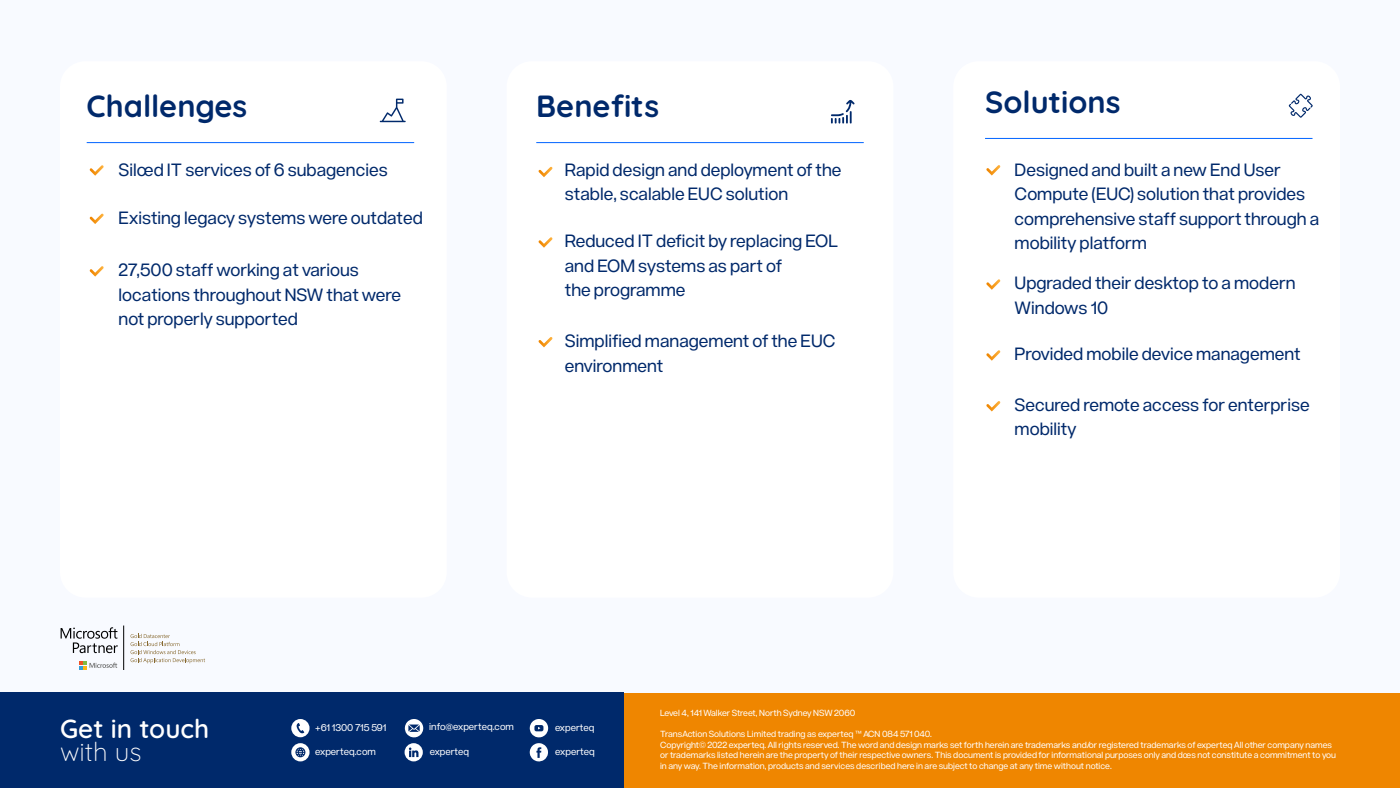
<style>
.page{position:relative;width:1400px;height:788px;background:#fff}
.page>*{position:absolute;margin:0;border:0;box-sizing:border-box;transform-origin:0 0}
.t1{font:700 30.62px "Quicksand";color:#00296b}
.t2{font:600 26.07px "Quicksand";color:#fff}
.t3{font:300 26.07px "Quicksand";color:#fff}
.t4{font:17.5px/24.5px "Acronym";color:#00296b}
.t5{font:9.71px "Acronym";color:#fff}
.t6{font:8.75px/10.5px "Acronym";color:#fff}
</style>
<div class="page">
<div style="left:0;top:0;width:1400px;height:699px;background:#f8faff"></div>
<div style="left:60px;top:61px;width:387px;height:536px;background:#fff;border-radius:25px"></div>
<div style="left:507px;top:61px;width:386px;height:536px;background:#fff;border-radius:25px"></div>
<div style="left:953px;top:61px;width:387px;height:536px;background:#fff;border-radius:25px"></div>
<div style="left:0;top:693px;width:1400px;height:95px;background:#ef8600"></div>
<div style="left:0;top:693px;width:624px;height:95px;background:#00296b"></div>
<svg style="left:90px;top:165px;width:14px;height:11px"></svg>
<svg style="left:90px;top:214px;width:14px;height:10px"></svg>
<svg style="left:380px;top:99px;width:26px;height:23px"></svg>
<hr style="left:87px;top:142px;width:327px;height:1px;background:#0064ff">
<svg style="left:538px;top:167px;width:15px;height:10px"></svg>
<svg style="left:538px;top:237px;width:15px;height:11px"></svg>
<svg style="left:538px;top:337px;width:15px;height:10px"></svg>
<svg style="left:831px;top:100px;width:24px;height:24px"></svg>
<hr style="left:536px;top:142px;width:328px;height:1px;background:#0064ff">
<svg style="left:986px;top:165px;width:14px;height:10px"></svg>
<svg style="left:986px;top:279px;width:14px;height:11px"></svg>
<hr style="left:985px;top:138px;width:328px;height:1px;background:#0064ff">
<svg style="left:1289px;top:94px;width:24px;height:24px"></svg>
<svg style="left:90px;top:266px;width:14px;height:10px"></svg>
<svg style="left:986px;top:350px;width:14px;height:10px"></svg>
<svg style="left:986px;top:401px;width:14px;height:10px"></svg>
<svg style="left:61px;top:627px;width:57px;height:26px"></svg>
<svg style="left:79px;top:661px;width:38px;height:8px"></svg>
<hr style="left:124px;top:625px;width:1px;height:44px;background:#000">
<svg style="left:131px;top:633px;width:74px;height:30px"></svg>
<svg style="left:405px;top:743px;width:18px;height:18px"></svg>
<svg style="left:530px;top:719px;width:18px;height:18px"></svg>
<svg style="left:291px;top:743px;width:19px;height:18px"></svg>
<svg style="left:291px;top:719px;width:19px;height:18px"></svg>
<svg style="left:530px;top:743px;width:18px;height:18px"></svg>
<svg style="left:405px;top:719px;width:18px;height:18px"></svg>
<h1 class="t1" style="left:87px;top:82px;width:162px">Challenges</h1>
<h1 class="t1" style="left:536px;top:82px;width:124px">Benefits</h1>
<h1 class="t1" style="left:985px;top:78px;width:137px">Solutions</h1>
<p class="t4" style="left:119px;top:156px;width:271px">Silœd IT services of 6 subagencies</p>
<p class="t4" style="left:119px;top:204px;width:306px">Existing legacy systems were outdated</p>
<p class="t4" style="left:119px;top:257px;width:284px">27,500 staff working at various locations throughout NSW that were not properly supported</p>
<p class="t4" style="left:565px;top:156px;width:278px">Rapid design and deployment of the stable, scalable EUC solution</p>
<p class="t4" style="left:1015px;top:156px;width:306px">Designed and built a new End User<br>Compute (EUC) solution that provides comprehensive staff support through a mobility platform</p>
<p class="t4" style="left:1015px;top:270px;width:282px">Upgraded their desktop to a modern<br>Windows 10</p>
<p class="t4" style="left:1015px;top:341px;width:288px">Provided mobile device management</p>
<p class="t4" style="left:1015px;top:391px;width:297px">Secured remote access for enterprise mobility</p>
<p class="t4" style="left:565px;top:228px;width:275px">Reduced IT deficit by replacing EOL and EOM systems as part of<br>the programme</p>
<p class="t4" style="left:565px;top:327px;width:272px">Simplified management of the EUC environment</p>
<h2 class="t2" style="left:60px;top:708px;width:151px">Get in touch</h2>
<h2 class="t3" style="left:60px;top:731px;width:83px">with us</h2>
<p class="t5" style="left:430px;top:744px;width:41px">experteq</p>
<p class="t5" style="left:429px;top:719px;width:86px">info@experteq.com</p>
<p class="t5" style="left:315px;top:720px;width:73px">+61 1300 715 591</p>
<p class="t5" style="left:315px;top:744px;width:62px">experteq.com</p>
<p class="t5" style="left:555px;top:720px;width:41px">experteq</p>
<p class="t5" style="left:555px;top:744px;width:41px">experteq</p>
<p class="t6" style="left:660px;top:707px;width:197px">Level 4, 141 Walker Street, North Sydney NSW 2060</p>
<p class="t6" style="left:660px;top:728px;width:678px">TransAction Solutions Limited trading as experteq ™ ACN 084 571 040.<br>Copyright© 2022 experteq. All rights reserved. The word and design marks set forth herein are trademarks and/or registered trademarks of experteq All other company names or trademarks listed herein are the property of their respective owners. This document is provided for informational purposes only and dœs not constitute a commitment to you in any way. The information, products and services described here in are subject to change at any time without notice.</p>
</div>
